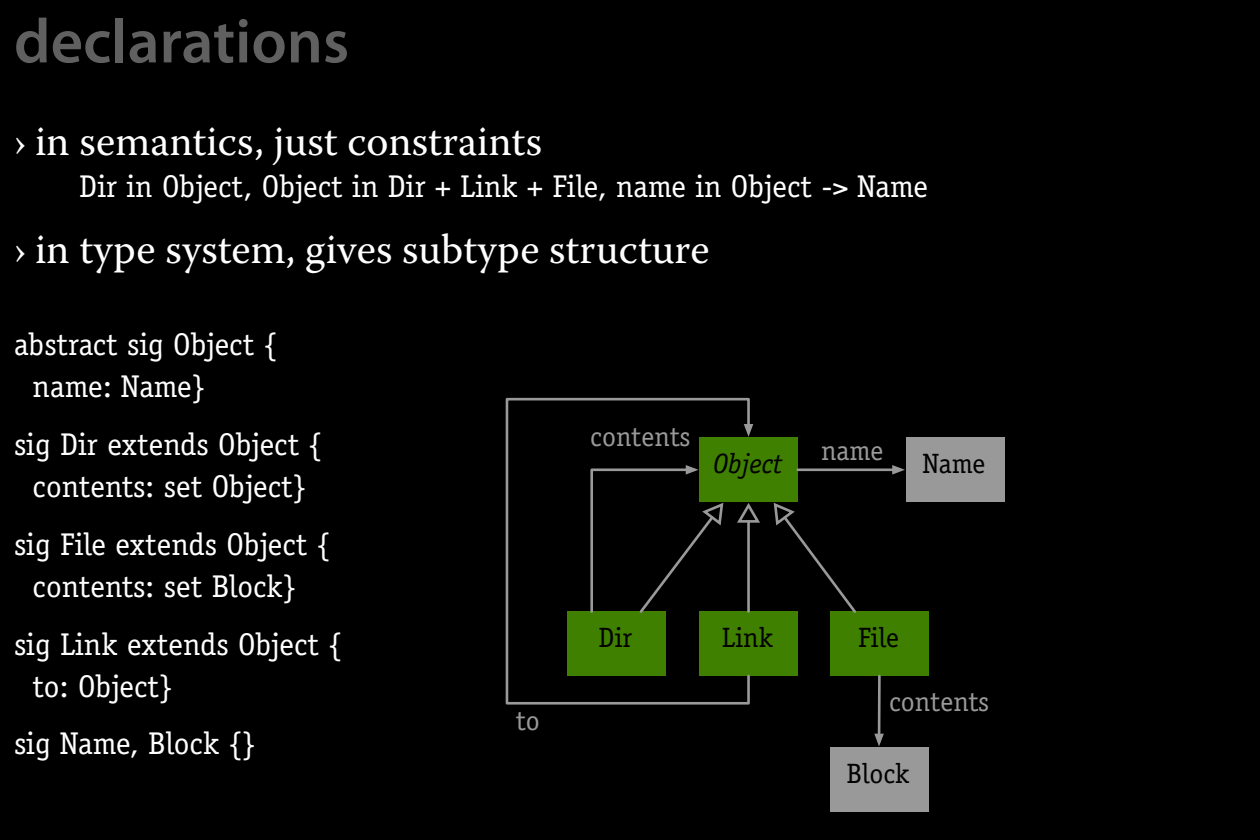
<style>
.page{position:relative;width:1260px;height:840px;background:#000}
.page>*{position:absolute;margin:0;border:0;box-sizing:border-box;transform-origin:0 0}
.t1{font:600 63px "Myriad Pro";color:#606060}
.subpoint{font:42px "Warnock Pro";color:#fff}
.code{font:31.5px/42px "Officina Serif Std";color:#fff}
.t2{font:28px "Officina Serif Std";color:#999}
.t3{font:28px "Officina Serif Std";color:#000}
.t4{font:italic 28px "Officina Serif Std";color:#000}
</style>
<div class="page">
<div style="left:699px;top:438px;width:99px;height:64px;background:#408000"></div>
<div style="left:830px;top:612px;width:99px;height:64px;background:#408000"></div>
<div style="left:699px;top:612px;width:99px;height:64px;background:#408000"></div>
<div style="left:830px;top:747px;width:98px;height:65px;background:#999"></div>
<div style="left:906px;top:438px;width:98px;height:64px;background:#999"></div>
<svg style="left:751px;top:507px;width:9px;height:16px"></svg>
<svg style="left:772px;top:503px;width:86px;height:110px"></svg>
<hr style="left:798px;top:468px;width:96px;height:3px;background:#999">
<svg style="left:891px;top:465px;width:14px;height:10px"></svg>
<hr style="left:878px;top:676px;width:3px;height:59px;background:#999">
<svg style="left:874px;top:732px;width:10px;height:14px"></svg>
<svg style="left:506px;top:398px;width:245px;height:307px"></svg>
<svg style="left:742px;top:423px;width:12px;height:13px"></svg>
<p class="t1" style="left:14px;top:6px;width:337px">declarations</p>
<p class="subpoint" style="left:14px;top:116px;width:530px">› in semantics, just constraints</p>
<p class="code" style="left:79px;top:165px;width:850px">Dir in Object, Object in Dir + Link + File, name in Object -&gt; Name</p>
<p class="subpoint" style="left:14px;top:224px;width:697px">› in type system, gives subtype structure</p>
<p class="code" style="left:33px;top:324px;width:246px;text-indent:-19px">abstract sig Object { name: Name}</p>
<p class="code" style="left:14px;top:424px;width:310px;text-align:center">sig Dir extends Object { contents: set Object}</p>
<p class="code" style="left:14px;top:523px;width:318px;text-align:center">sig File extends Object { contents: set Block}</p>
<p class="code" style="left:33px;top:623px;width:311px;text-indent:-19px">sig Link extends Object { to: Object}</p>
<p class="code" style="left:14px;top:723px;width:243px">sig Name, Block {}</p>
<p class="t2" style="left:590px;top:421px;width:102px">contents</p>
<p class="t4" style="left:713px;top:448px;width:70px">Object</p>
<p class="t2" style="left:821px;top:434px;width:64px">name</p>
<p class="t3" style="left:923px;top:447px;width:64px">Name</p>
<p class="t2" style="left:516px;top:704px;width:25px">to</p>
<p class="t3" style="left:599px;top:621px;width:35px">Dir</p>
<p class="t3" style="left:722px;top:621px;width:53px">Link</p>
<p class="t3" style="left:858px;top:621px;width:42px">File</p>
<p class="t2" style="left:889px;top:686px;width:102px">contents</p>
<p class="t3" style="left:846px;top:757px;width:65px">Block</p>
</div>
